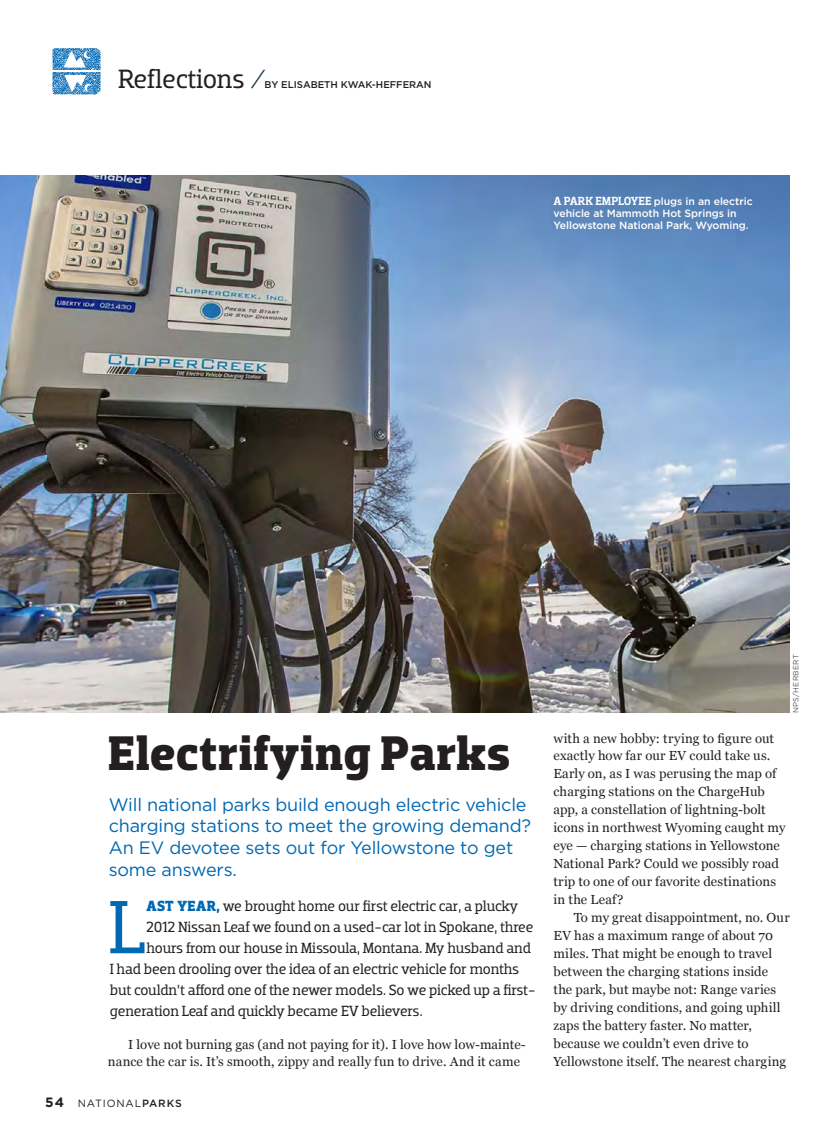
<style>
.page{position:relative;width:837px;height:1134px;background:#fff}
.page>*{position:absolute;margin:0;border:0;box-sizing:border-box;transform-origin:0 0}
.Dept_drop_cap_intro{font:76.8px "Dobra Slab";color:#0168b3}
.TM_Dept_hed{font:700 49.5px "Dobra Slab";letter-spacing:.015em;color:#231f20}
.t1{font:27px "Dobra Slab";letter-spacing:-.015em;color:#231f20}
.TM_Dept_dek{font:18px/21.6px "Gotham";letter-spacing:-.01em;color:#0168b3}
.Dept_drop_cap_intro-2{font:15px "Dobra Slab";letter-spacing:-.01em;color:#231f20}
.Serif_Body_copy_inde{font:13.2px/18px "Georgia";letter-spacing:.005em;color:#231f20}
.t2{font:500 10.5px/12px "Gotham";letter-spacing:-.005em;color:#fff}
.t3{font:10.5px "Gotham";letter-spacing:.08em;color:#231f20}
.t4{font:500 9.75px "Gotham";color:#231f20}
.Photo_Credit{font:7.5px "Gotham";letter-spacing:.035em;color:#57585a}
.s1{font-family:"Dobra Slab";font-size:12px}
.s2{font-weight:700;color:#0168b3}
.s3{font-weight:700;font-size:13.5px}
.s4{font-weight:500}
</style>
<div class="page">
<svg style="left:251px;top:70px;width:14px;height:18px"></svg>
<svg style="left:52px;top:48px;width:49px;height:47px"></svg>
<hr style="left:47px;top:70px;width:57px;height:2px;background:#fff">
<img style="left:0;top:176px;width:790px;height:537px">
<h3 class="t1" style="left:118px;top:63px;width:128px">Reflections</h3>
<p class="t4" style="left:265px;top:78px;width:169px">BY ELISABETH KWAK-HEFFERAN</p>
<p class="t2" style="left:554px;top:195px;width:201px"><span class="s1">A PARK EMPLOYEE</span> plugs in an electric vehicle at Mammoth Hot Springs in<br>Yellowstone National Park, Wyoming.</p>
<p class="TM_Dept_hed" style="left:108px;top:724px;width:404px">Electrifying Parks</p>
<p class="TM_Dept_dek" style="left:109px;top:793px;width:424px">Will national parks build enough electric vehicle charging stations to meet the growing demand?<br>An EV devotee sets out for Yellowstone to get some answers.</p>
<p class="Dept_drop_cap_intro" style="left:108px;top:882px;width:40px">L</p>
<p class="Dept_drop_cap_intro-2" style="left:147px;top:897px;width:373px"><span class="s2">AST YEAR,</span> we brought home our first electric car, a plucky</p>
<p class="Dept_drop_cap_intro-2" style="left:146px;top:918px;width:388px">2012 Nissan Leaf we found on a used-car lot in Spokane, three</p>
<p class="Dept_drop_cap_intro-2" style="left:146px;top:939px;width:386px">hours from our house in Missoula, Montana. My husband and</p>
<p class="Dept_drop_cap_intro-2" style="left:110px;top:960px;width:411px">I had been drooling over the idea of an electric vehicle for months</p>
<p class="Dept_drop_cap_intro-2" style="left:110px;top:981px;width:427px">but couldn’t afford one of the newer models. So we picked up a first-</p>
<p class="Dept_drop_cap_intro-2" style="left:110px;top:1002px;width:314px">generation Leaf and quickly became EV believers.</p>
<p class="Serif_Body_copy_inde" style="left:108px;top:1034px;width:419px;text-indent:20px">I love not burning gas (and not paying for it). I love how low-mainte&shy;nance the car is. It’s smooth, zippy and really fun to drive. And it came</p>
<p class="t3" style="left:45px;top:1097px;width:138px"><span class="s3">54</span> NATIONAL<span class="s4">PARKS</span></p>
<p class="Photo_Credit" style="left:792px;top:713px;width:60px;rotate:-90deg">NPS/HERBERT</p>
<p class="Serif_Body_copy_inde" style="left:554px;top:728px;width:233px">with a new hobby: trying to figure out exactly how far our EV could take us.<br>Early on, as I was perusing the map of charging stations on the ChargeHub app, a constellation of lightning-bolt icons in northwest Wyoming caught my eye — charging stations in Yellowstone National Park? Could we possibly road trip to one of our favorite destinations in the Leaf?</p>
<p class="Serif_Body_copy_inde" style="left:554px;top:908px;width:238px;text-indent:20px">To my great disappointment, no. Our EV has a maximum range of about 70 miles. That might be enough to travel between the charging stations inside the park, but maybe not: Range varies by driving conditions, and going uphill zaps the battery faster. No matter, because we couldn’t even drive to Yellowstone itself. The nearest charging</p>
</div>
